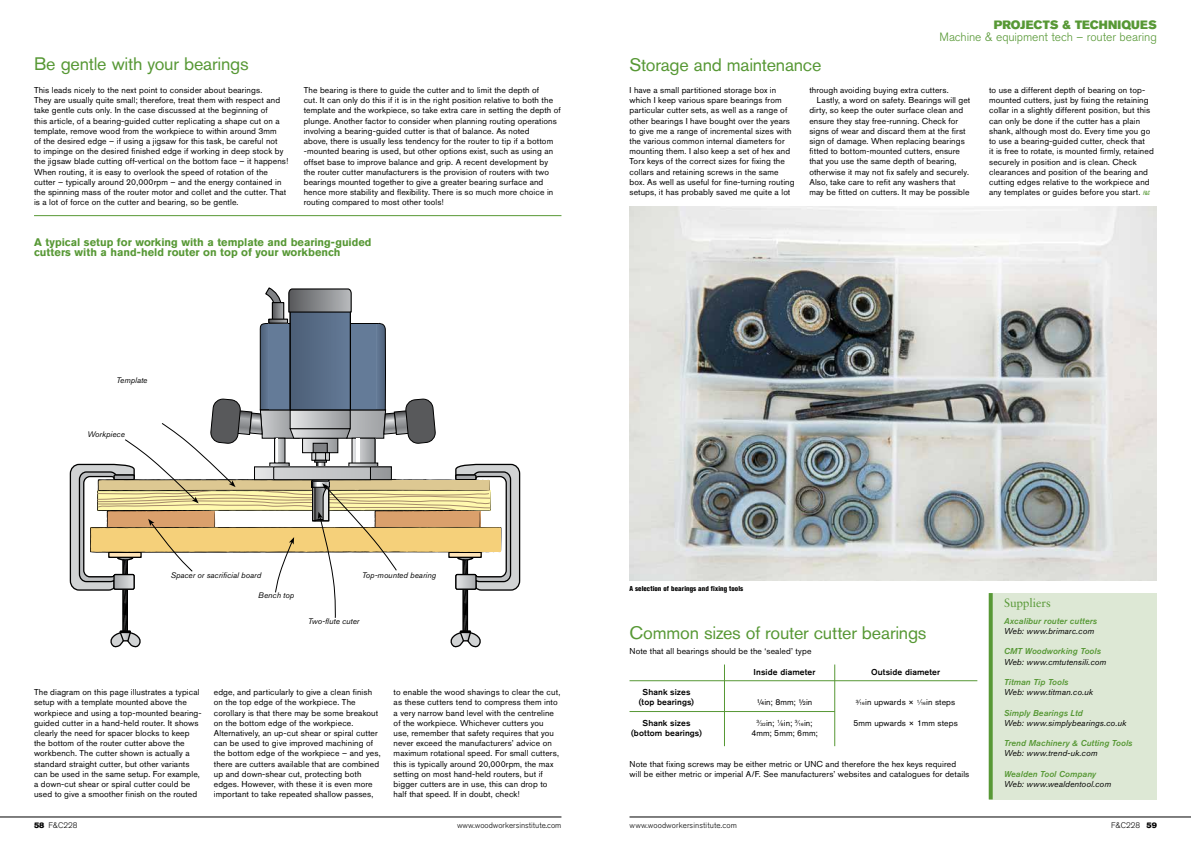
<style>
.page{position:relative;width:1191px;height:842px;background:#fff}
.page>*{position:absolute;margin:0;border:0;box-sizing:border-box;transform-origin:0 0}
.t1{font:18px "Akzidenz Grotesk BQ";letter-spacing:-.015em;color:#579835}
.t2{font:300 12px "Akzidenz Grotesk BQ";letter-spacing:-.005em;color:#579835}
.t3{font:12px "Akzidenz Grotesk BQ Super";letter-spacing:.01em;color:#579835}
.t4{font:12px "Sabon";letter-spacing:-.01em;color:#579835}
.t5{font:700 11px/10.2px "Akzidenz Grotesk BQ";color:#579835}
.t6{font:8.5px/10.2px "Akzidenz Grotesk BQ";letter-spacing:.015em;color:#000}
.t7{font:italic 8.5px "Akzidenz Grotesk BQ";letter-spacing:.015em;color:#000}
.t8{font:italic 8.5px "Akzidenz Grotesk BQ Med";letter-spacing:.01em;color:#579835}
.t9{font:500 8.5px/10.2px "Akzidenz Grotesk BQ";letter-spacing:.015em;color:#000;text-align:center}
.t10{font:italic 8px "Akzidenz Grotesk BQ";letter-spacing:.005em;color:#000}
.t11{font:300 8px "Akzidenz Grotesk BQ";color:#000}
.t12{font:800 7px "Akzidenz Grot Con BQ";letter-spacing:.01em;color:#000}
.s1{font-family:"Akzidenz Grot Con BQ";font-weight:500;font-style:italic;font-size:6px;color:#579835}
.s2{font-size:4.7px}
.s3{font-family:"Akzidenz Grotesk BQ Super";font-weight:400}
</style>
<div class="page">
<hr style="left:0;top:817px;width:561px;height:1px;background:#000">
<hr style="left:629px;top:817px;width:562px;height:1px;background:#000">
<img style="left:629px;top:206px;width:528px;height:374px">
<div style="left:990px;top:593px;width:167px;height:206px;background:#dde8d5"></div>
<svg style="left:988px;top:593px;width:4px;height:206px"></svg>
<hr style="left:629px;top:680px;width:348px;height:1px;background:#579835">
<hr style="left:629px;top:711px;width:206px;height:1px;background:#579835">
<hr style="left:834px;top:664px;width:1px;height:82px;background:#579835">
<hr style="left:724px;top:664px;width:1px;height:82px;background:#579835">
<hr style="left:34px;top:215px;width:527px;height:1px;background:#579835">
<svg style="left:69px;top:287px;width:452px;height:361px"></svg>
<h1 class="t1" style="left:34px;top:53px;width:216px">Be gentle with your bearings</h1>
<p class="t6" style="left:34px;top:85px;width:256px">This leads nicely to the next point to consider about bearings.<br>They are usually quite small; therefore, treat them with respect and take gentle cuts only. In the case discussed at the beginning of<br>this article, of a bearing-guided cutter replicating a shape cut on a template, remove wood from the workpiece to within around 3mm<br>of the desired edge – if using a jigsaw for this task, be careful not<br>to impinge on the desired finished edge if working in deep stock by the jigsaw blade cutting off-vertical on the bottom face – it happens!<br>When routing, it is easy to overlook the speed of rotation of the cutter – typically around 20,000rpm – and the energy contained in the spinning mass of the router motor and collet and the cutter. That is a lot of force on the cutter and bearing, so be gentle.</p>
<p class="t6" style="left:304px;top:85px;width:259px">The bearing is there to guide the cutter and to limit the depth of<br>cut. It can only do this if it is in the right position relative to both the template and the workpiece, so take extra care in setting the depth of plunge. Another factor to consider when planning routing operations involving a bearing-guided cutter is that of balance. As noted<br>above, there is usually less tendency for the router to tip if a bottom -mounted bearing is used, but other options exist, such as using an offset base to improve balance and grip. A recent development by the router cutter manufacturers is the provision of routers with two bearings mounted together to give a greater bearing surface and hence more stability and flexibility. There is so much more choice in routing compared to most other tools!</p>
<p class="t5" style="left:34px;top:237px;width:339px">A typical setup for working with a template and bearing-guided cutters with a hand-held router on top of your workbench</p>
<p class="t10" style="left:116px;top:375px;width:33px">Template</p>
<p class="t10" style="left:87px;top:429px;width:39px">Workpiece</p>
<p class="t10" style="left:171px;top:571px;width:92px">Spacer or sacrificial board</p>
<p class="t10" style="left:258px;top:591px;width:37px">Bench top</p>
<p class="t10" style="left:362px;top:571px;width:75px">Top-mounted bearing</p>
<p class="t10" style="left:308px;top:617px;width:53px">Two-flute cuter</p>
<p class="t6" style="left:34px;top:687px;width:169px">The diagram on this page illustrates a typical setup with a template mounted above the workpiece and using a top-mounted bearing&shy;guided cutter in a hand-held router. It shows clearly the need for spacer blocks to keep the bottom of the router cutter above the workbench. The cutter shown is actually a standard straight cutter, but other variants can be used in the same setup. For example, a down-cut shear or spiral cutter could be used to give a smoother finish on the routed</p>
<p class="t6" style="left:214px;top:687px;width:168px">edge, and particularly to give a clean finish on the top edge of the workpiece. The corollary is that there may be some breakout on the bottom edge of the workpiece.<br>Alternatively, an up-cut shear or spiral cutter can be used to give improved machining of the bottom edge of the workpiece – and yes, there are cutters available that are combined up and down-shear cut, protecting both edges. However, with these it is even more important to take repeated shallow passes,</p>
<p class="t6" style="left:394px;top:687px;width:168px">to enable the wood shavings to clear the cut, as these cutters tend to compress them into a very narrow band level with the centreline of the workpiece. Whichever cutters you use, remember that safety requires that you never exceed the manufacturers’ advice on maximum rotational speed. For small cutters, this is typically around 20,000rpm, the max setting on most hand-held routers, but if bigger cutters are in use, this can drop to half that speed. If in doubt, check!</p>
<h1 class="t1" style="left:629px;top:54px;width:193px">Storage and maintenance</h1>
<h2 class="t3" style="left:993px;top:18px;width:165px">PROJECTS &amp; TECHNIQUES</h2>
<h2 class="t2" style="left:939px;top:30px;width:219px">Machine &amp; equipment tech – router bearing</h2>
<p class="t6" style="left:629px;top:85px;width:167px">I have a small partitioned storage box in which I keep various spare bearings from particular cutter sets, as well as a range of other bearings I have bought over the years to give me a range of incremental sizes with the various common internal diameters for mounting them. I also keep a set of hex and Torx keys of the correct sizes for fixing the collars and retaining screws in the same box. As well as useful for fine-turning routing setups, it has probably saved me quite a lot</p>
<p class="t6" style="left:809px;top:85px;width:141px">through avoiding buying extra cutters.</p>
<p class="t6" style="left:817px;top:95px;width:155px">Lastly, a word on safety. Bearings will get</p>
<p class="t6" style="left:809px;top:105px;width:155px">dirty, so keep the outer surface clean and</p>
<p class="t6" style="left:809px;top:116px;width:150px">ensure they stay free-running. Check for</p>
<p class="t6" style="left:809px;top:126px;width:158px">signs of wear and discard them at the first</p>
<p class="t6" style="left:809px;top:136px;width:157px">sign of damage. When replacing bearings</p>
<p class="t6" style="left:809px;top:146px;width:152px">fitted to bottom-mounted cutters, ensure</p>
<p class="t6" style="left:809px;top:156px;width:149px">that you use the same depth of bearing,</p>
<p class="t6" style="left:809px;top:167px;width:161px">otherwise it may not fix safely and securely.</p>
<p class="t6" style="left:809px;top:177px;width:148px">Also, take care to refit any washers that</p>
<p class="t6" style="left:809px;top:187px;width:162px">may be fitted on cutters. It may be possible</p>
<p class="t6" style="left:989px;top:85px;width:166px">to use a different depth of bearing on top&shy;mounted cutters, just by fixing the retaining collar in a slightly different position, but this can only be done if the cutter has a plain shank, although most do. Every time you go to use a bearing-guided cutter, check that<br>it is free to rotate, is mounted firmly, retained securely in position and is clean. Check clearances and position of the bearing and cutting edges relative to the workpiece and any templates or guides before you start. <span class="s1">F&amp;C</span></p>
<p class="t12" style="left:629px;top:585px;width:115px">A selection of bearings and fixing tools</p>
<h1 class="t1" style="left:629px;top:621px;width:298px">Common sizes of router cutter bearings</h1>
<p class="t6" style="left:629px;top:646px;width:183px">Note that all bearings should be the ‘sealed’ type</p>
<p class="t9" style="left:753px;top:666px;width:63px">Inside diameter</p>
<p class="t9" style="left:871px;top:666px;width:71px">Outside diameter</p>
<p class="t9" style="left:639px;top:687px;width:57px">Shank sizes (top bearings)</p>
<p class="t6" style="left:757px;top:697px;width:57px">¼in; 8mm; ½in</p>
<p class="t6" style="left:856px;top:697px;width:101px"><sup>3</sup>⁄<span class="s2">16</span>in upwards × <sup>1</sup>⁄<span class="s2">16</span>in steps</p>
<p class="t9" style="left:642px;top:717px;width:50px">Shank sizes</p>
<p class="t6" style="left:756px;top:718px;width:57px"><sup>3</sup>⁄<span class="s2">32</span>in; <sup>1</sup>⁄<span class="s2">8</span>in; <sup>3</sup>⁄<span class="s2">16</span>in;</p>
<p class="t6" style="left:853px;top:718px;width:106px">5mm upwards × 1mm steps</p>
<p class="t9" style="left:631px;top:728px;width:72px">(bottom bearings)</p>
<p class="t6" style="left:751px;top:728px;width:68px">4mm; 5mm; 6mm;</p>
<p class="t6" style="left:629px;top:758px;width:341px">Note that fixing screws may be either metric or UNC and therefore the hex keys required will be either metric or imperial A/F. See manufacturers’ websites and catalogues for details</p>
<h2 class="t4" style="left:1004px;top:595px;width:48px">Suppliers</h2>
<p class="t8" style="left:1004px;top:616px;width:95px">Axcalibur router cutters</p>
<p class="t7" style="left:1004px;top:626px;width:92px">Web: www.brimarc.com</p>
<p class="t8" style="left:1004px;top:646px;width:98px">CMT Woodworking Tools</p>
<p class="t7" style="left:1004px;top:656px;width:104px">Web: www.cmtutensili.com</p>
<p class="t8" style="left:1004px;top:677px;width:66px">Titman Tip Tools</p>
<p class="t7" style="left:1004px;top:687px;width:90px">Web: www.titman.co.uk</p>
<p class="t8" style="left:1004px;top:708px;width:80px">Simply Bearings Ltd</p>
<p class="t7" style="left:1004px;top:718px;width:124px">Web: www.simplybearings.co.uk</p>
<p class="t8" style="left:1004px;top:738px;width:130px">Trend Machinery &amp; Cutting Tools</p>
<p class="t7" style="left:1004px;top:748px;width:95px">Web: www.trend-uk.com</p>
<p class="t8" style="left:1004px;top:769px;width:93px">Wealden Tool Company</p>
<p class="t7" style="left:1004px;top:779px;width:108px">Web: www.wealdentool.com</p>
<p class="t11" style="left:34px;top:821px;width:45px"><span class="s3">58</span> F&amp;C228</p>
<p class="t11" style="left:457px;top:821px;width:106px">www.woodworkersinstitute.com</p>
<p class="t11" style="left:629px;top:821px;width:109px">www.woodworkersinstitute.com</p>
<p class="t11" style="left:1111px;top:821px;width:47px">F&amp;C228 <span class="s3">59</span></p>
</div>
